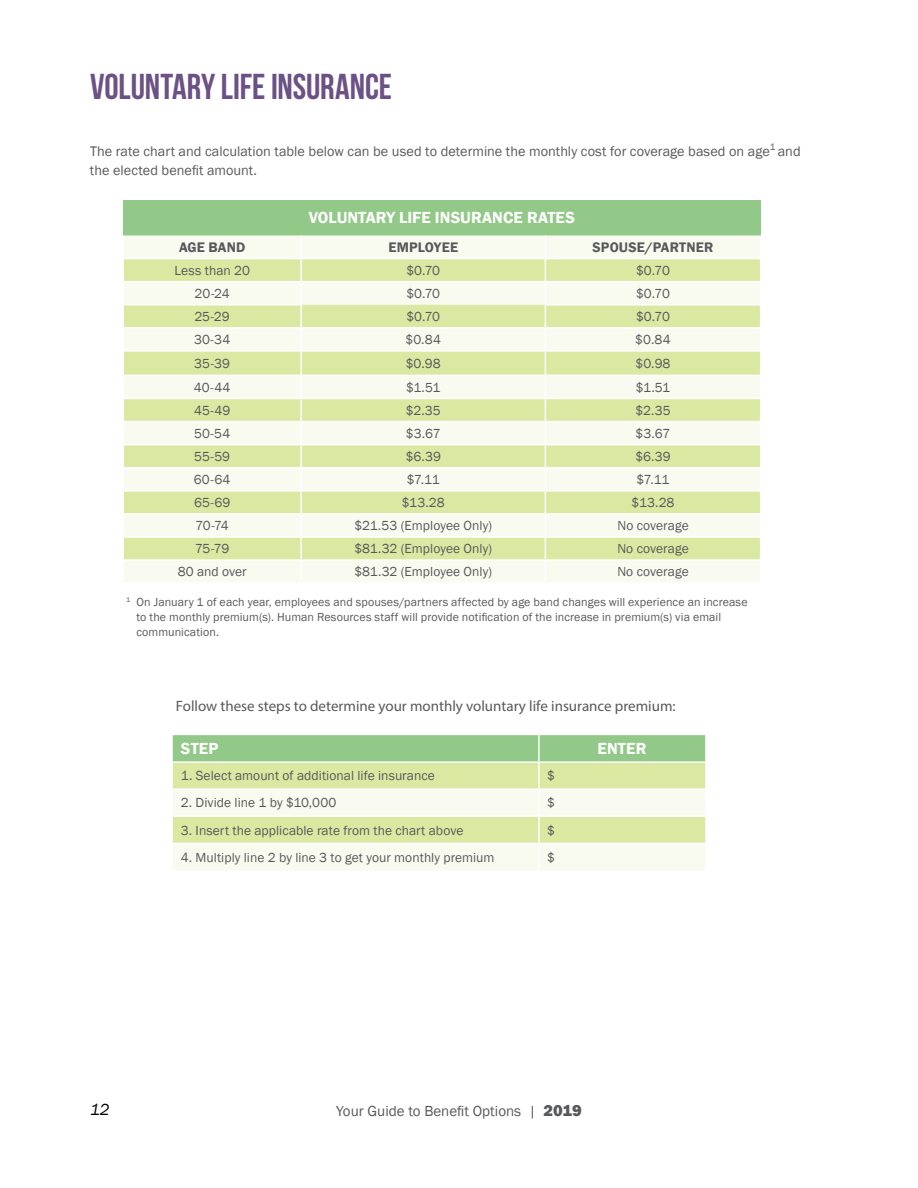
<style>
.page{position:relative;width:918px;height:1188px;background:#fff}
.page>*{position:absolute;margin:0;border:0;box-sizing:border-box;transform-origin:0 0}
.t1{font:700 36px "Bebas Neue";letter-spacing:-.005em;color:#6b5185}
.t2{font:600 16.5px "Franklin Gothic";letter-spacing:.005em;color:#fff}
.t3{font:italic 16.5px "Franklin Gothic";color:#000}
.t4{font:15px "Myriad Pro";color:#58595b}
.t5{font:15px "Franklin Gothic";color:#58595b}
.t6{font:14.25px/19.5px "Franklin Gothic";color:#58595b}
.t7{font:600 14.25px "Franklin Gothic";letter-spacing:.01em;color:#58595b}
.t8{font:13.5px "Franklin Gothic";letter-spacing:.005em;color:#58595b}
.t9{font:12px/15px "Franklin Gothic";letter-spacing:.01em;color:#58595b}
.s1{font-weight:800;font-size:16.5px}
</style>
<div class="page">
<div style="left:123px;top:200px;width:638px;height:36px;background:#93c988"></div>
<div style="left:124px;top:236px;width:636px;height:346px;background:#f9fbf1"></div>
<svg style="left:124px;top:259px;width:636px;height:300px;fill:#dae8a2"></svg>
<hr style="left:300px;top:259px;width:2px;height:22px;background:#fff">
<hr style="left:122px;top:281px;width:179px;height:1px;background:#fff">
<hr style="left:300px;top:282px;width:2px;height:22px;background:#fff">
<hr style="left:301px;top:281px;width:244px;height:1px;background:#fff">
<hr style="left:545px;top:281px;width:216px;height:1px;background:#fff">
<hr style="left:122px;top:304px;width:180px;height:2px;background:#fff">
<hr style="left:122px;top:327px;width:179px;height:2px;background:#fff">
<hr style="left:300px;top:329px;width:2px;height:21px;background:#fff">
<hr style="left:545px;top:304px;width:216px;height:2px;background:#fff">
<hr style="left:545px;top:327px;width:216px;height:2px;background:#fff">
<hr style="left:122px;top:350px;width:179px;height:2px;background:#fff">
<hr style="left:300px;top:352px;width:2px;height:23px;background:#fff">
<hr style="left:301px;top:350px;width:244px;height:2px;background:#fff">
<hr style="left:545px;top:350px;width:216px;height:2px;background:#fff">
<hr style="left:122px;top:375px;width:179px;height:1px;background:#fff">
<hr style="left:300px;top:376px;width:2px;height:22px;background:#fff">
<hr style="left:301px;top:375px;width:244px;height:1px;background:#fff">
<hr style="left:545px;top:375px;width:216px;height:1px;background:#fff">
<hr style="left:122px;top:398px;width:179px;height:1px;background:#fff">
<hr style="left:300px;top:399px;width:2px;height:22px;background:#fff">
<hr style="left:301px;top:398px;width:244px;height:1px;background:#fff">
<hr style="left:545px;top:398px;width:216px;height:1px;background:#fff">
<hr style="left:122px;top:421px;width:179px;height:1px;background:#fff">
<hr style="left:300px;top:422px;width:2px;height:22px;background:#fff">
<hr style="left:301px;top:421px;width:244px;height:1px;background:#fff">
<hr style="left:545px;top:421px;width:216px;height:1px;background:#fff">
<hr style="left:122px;top:444px;width:179px;height:1px;background:#fff">
<hr style="left:300px;top:445px;width:2px;height:22px;background:#fff">
<hr style="left:301px;top:444px;width:244px;height:1px;background:#fff">
<hr style="left:545px;top:444px;width:216px;height:1px;background:#fff">
<hr style="left:122px;top:467px;width:179px;height:1px;background:#fff">
<hr style="left:300px;top:468px;width:2px;height:22px;background:#fff">
<hr style="left:301px;top:467px;width:244px;height:1px;background:#fff">
<hr style="left:545px;top:467px;width:216px;height:1px;background:#fff">
<hr style="left:122px;top:490px;width:179px;height:2px;background:#fff">
<hr style="left:300px;top:492px;width:2px;height:21px;background:#fff">
<hr style="left:301px;top:490px;width:244px;height:2px;background:#fff">
<hr style="left:545px;top:490px;width:216px;height:2px;background:#fff">
<hr style="left:122px;top:513px;width:179px;height:2px;background:#fff">
<hr style="left:300px;top:515px;width:2px;height:21px;background:#fff">
<hr style="left:301px;top:513px;width:244px;height:2px;background:#fff">
<hr style="left:545px;top:513px;width:216px;height:2px;background:#fff">
<hr style="left:545px;top:536px;width:216px;height:2px;background:#fff">
<hr style="left:545px;top:559px;width:216px;height:2px;background:#fff">
<hr style="left:122px;top:536px;width:179px;height:2px;background:#fff">
<hr style="left:300px;top:538px;width:2px;height:21px;background:#fff">
<hr style="left:301px;top:536px;width:244px;height:2px;background:#fff">
<hr style="left:122px;top:559px;width:179px;height:2px;background:#fff">
<hr style="left:300px;top:561px;width:2px;height:21px;background:#fff">
<hr style="left:301px;top:559px;width:244px;height:2px;background:#fff">
<hr style="left:300px;top:236px;width:2px;height:22px;background:#fff">
<hr style="left:122px;top:258px;width:179px;height:1px;background:#fff">
<hr style="left:301px;top:258px;width:244px;height:1px;background:#fff">
<hr style="left:545px;top:258px;width:216px;height:1px;background:#fff">
<hr style="left:300px;top:306px;width:2px;height:21px;background:#fff">
<svg style="left:545px;top:236px;width:1px;height:346px"></svg>
<hr style="left:301px;top:327px;width:244px;height:2px;background:#fff">
<svg style="left:173px;top:735px;width:532px;height:135px"></svg>
<hr style="left:173px;top:761px;width:366px;height:2px;background:#fff">
<hr style="left:173px;top:788px;width:366px;height:2px;background:#fff">
<hr style="left:538px;top:735px;width:2px;height:26px;background:#fff">
<hr style="left:538px;top:763px;width:2px;height:25px;background:#fff">
<hr style="left:538px;top:790px;width:2px;height:25px;background:#fff">
<hr style="left:539px;top:761px;width:166px;height:2px;background:#fff">
<hr style="left:539px;top:788px;width:166px;height:2px;background:#fff">
<hr style="left:173px;top:815px;width:366px;height:2px;background:#fff">
<hr style="left:538px;top:817px;width:2px;height:26px;background:#fff">
<hr style="left:539px;top:815px;width:166px;height:2px;background:#fff">
<hr style="left:173px;top:843px;width:366px;height:1px;background:#fff">
<hr style="left:538px;top:844px;width:2px;height:26px;background:#fff">
<hr style="left:539px;top:843px;width:166px;height:1px;background:#fff">
<h1 class="t1" style="left:90px;top:67px;width:304px">VOLUNTARY LIFE INSURANCE</h1>
<p class="t6" style="left:90px;top:141px;width:712px">The rate chart and calculation table below can be used to determine the monthly cost for coverage based on age<sup>1</sup> and the elected benefit amount.</p>
<p class="t2" style="left:309px;top:208px;width:268px">VOLUNTARY LIFE INSURANCE RATES</p>
<p class="t7" style="left:179px;top:238px;width:68px">AGE BAND</p>
<p class="t7" style="left:388px;top:238px;width:71px">EMPLOYEE</p>
<p class="t7" style="left:593px;top:238px;width:123px">SPOUSE/PARTNER</p>
<p class="t8" style="left:174px;top:262px;width:77px">Less than 20</p>
<p class="t8" style="left:406px;top:262px;width:35px">$0.70</p>
<p class="t8" style="left:636px;top:262px;width:35px">$0.70</p>
<p class="t8" style="left:195px;top:285px;width:37px">20-24</p>
<p class="t8" style="left:406px;top:285px;width:35px">$0.70</p>
<p class="t8" style="left:636px;top:285px;width:35px">$0.70</p>
<p class="t8" style="left:195px;top:308px;width:37px">25-29</p>
<p class="t8" style="left:406px;top:308px;width:35px">$0.70</p>
<p class="t8" style="left:636px;top:308px;width:35px">$0.70</p>
<p class="t8" style="left:194px;top:331px;width:38px">30-34</p>
<p class="t8" style="left:406px;top:331px;width:37px">$0.84</p>
<p class="t8" style="left:635px;top:331px;width:37px">$0.84</p>
<p class="t8" style="left:194px;top:355px;width:37px">35-39</p>
<p class="t8" style="left:406px;top:355px;width:37px">$0.98</p>
<p class="t8" style="left:636px;top:355px;width:37px">$0.98</p>
<p class="t8" style="left:194px;top:379px;width:38px">40-44</p>
<p class="t8" style="left:406px;top:379px;width:36px">$1.51</p>
<p class="t8" style="left:636px;top:379px;width:36px">$1.51</p>
<p class="t8" style="left:194px;top:402px;width:38px">45-49</p>
<p class="t8" style="left:406px;top:402px;width:37px">$2.35</p>
<p class="t8" style="left:635px;top:402px;width:37px">$2.35</p>
<p class="t8" style="left:194px;top:425px;width:38px">50-54</p>
<p class="t8" style="left:406px;top:425px;width:36px">$3.67</p>
<p class="t8" style="left:636px;top:425px;width:36px">$3.67</p>
<p class="t8" style="left:194px;top:448px;width:37px">55-59</p>
<p class="t8" style="left:406px;top:448px;width:37px">$6.39</p>
<p class="t8" style="left:635px;top:448px;width:37px">$6.39</p>
<p class="t8" style="left:194px;top:471px;width:38px">60-64</p>
<p class="t8" style="left:407px;top:471px;width:35px">$7.11</p>
<p class="t8" style="left:637px;top:471px;width:35px">$7.11</p>
<p class="t8" style="left:194px;top:494px;width:38px">65-69</p>
<p class="t8" style="left:402px;top:494px;width:44px">$13.28</p>
<p class="t8" style="left:632px;top:494px;width:44px">$13.28</p>
<p class="t8" style="left:195px;top:517px;width:35px">70-74</p>
<p class="t8" style="left:354px;top:517px;width:139px">$21.53 (Employee Only)</p>
<p class="t8" style="left:617px;top:517px;width:73px">No coverage</p>
<p class="t8" style="left:195px;top:540px;width:36px">75-79</p>
<p class="t8" style="left:354px;top:540px;width:139px">$81.32 (Employee Only)</p>
<p class="t8" style="left:617px;top:540px;width:73px">No coverage</p>
<p class="t8" style="left:178px;top:563px;width:70px">80 and over</p>
<p class="t8" style="left:354px;top:563px;width:139px">$81.32 (Employee Only)</p>
<p class="t8" style="left:617px;top:563px;width:73px">No coverage</p>
<p class="t9" style="left:136px;top:594px;width:613px;text-indent:-10px"><sup>1</sup> On January 1 of each year, employees and spouses/partners affected by age band changes will experience an increase to the monthly premium(s). Human Resources staff will provide notification of the increase in premium(s) via email communication.</p>
<p class="t4" style="left:176px;top:697px;width:501px">Follow these steps to determine your monthly voluntary life insurance premium:</p>
<p class="t2" style="left:181px;top:738px;width:39px">STEP</p>
<p class="t2" style="left:598px;top:738px;width:51px">ENTER</p>
<p class="t8" style="left:181px;top:768px;width:255px">1. Select amount of additional life insurance</p>
<p class="t8" style="left:547px;top:768px;width:9px">$</p>
<p class="t8" style="left:181px;top:795px;width:157px">2. Divide line 1 by $10,000</p>
<p class="t8" style="left:547px;top:795px;width:9px">$</p>
<p class="t8" style="left:181px;top:822px;width:284px">3. Insert the applicable rate from the chart above</p>
<p class="t8" style="left:547px;top:822px;width:9px">$</p>
<p class="t8" style="left:181px;top:849px;width:315px">4. Multiply line 2 by line 3 to get your monthly premium</p>
<p class="t8" style="left:547px;top:849px;width:9px">$</p>
<p class="t3" style="left:90px;top:1099px;width:21px">12</p>
<p class="t5" style="left:336px;top:1101px;width:247px">Your Guide to Benefit Options | <span class="s1">2019</span></p>
</div>
